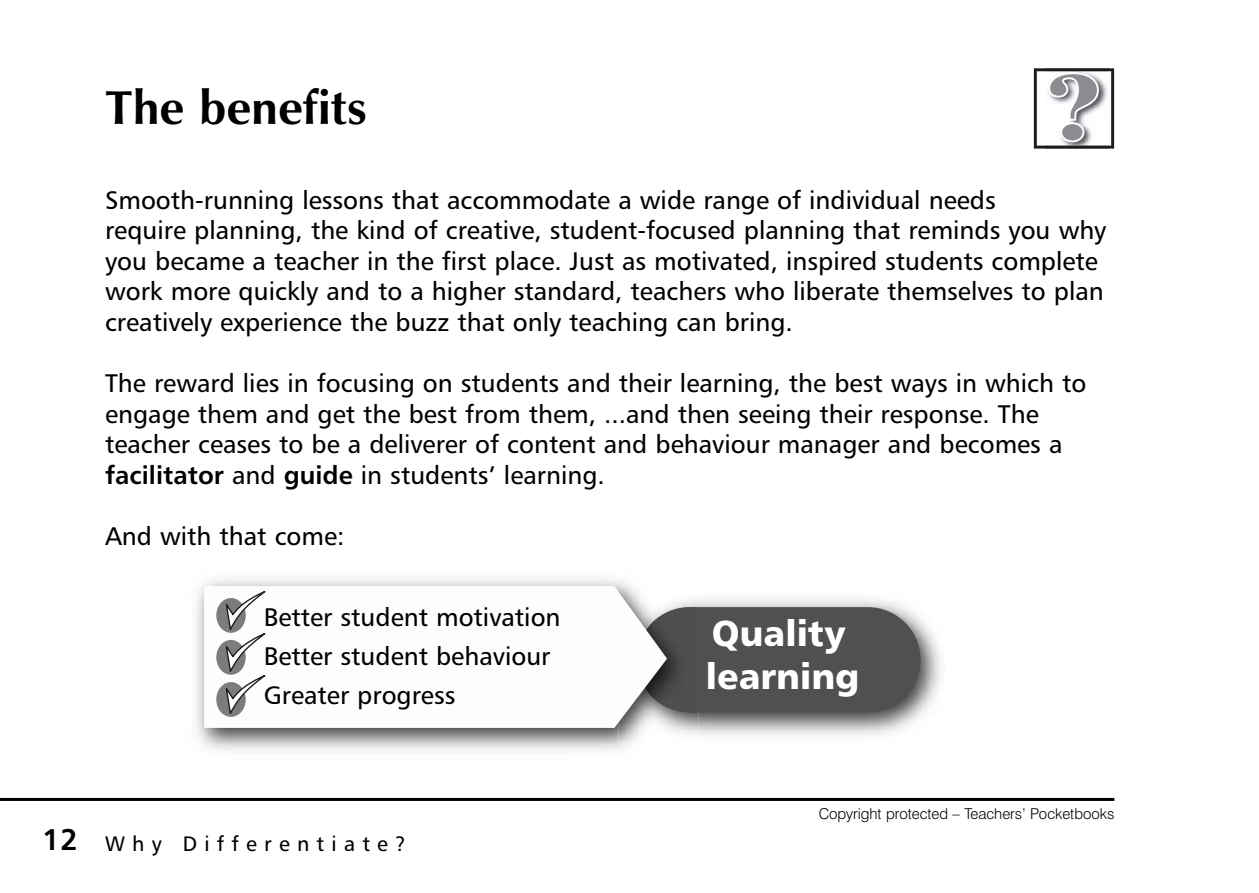
<style>
.page{position:relative;width:1259px;height:893px;background:#fff}
.page>*{position:absolute;margin:0;border:0;box-sizing:border-box;transform-origin:0 0}
.t1{font:700 48px "Zapf Humanist 601 BT";color:#000}
.t2{font:36px/43.2px "Humanist 777 BT Black B";color:#fff}
.t3{font:25.5px/30.6px "Humanist 777 BT Roman B";color:#000}
.t4{font:21px "Humanist 777 BT Roman B";letter-spacing:.345em;color:#000}
.t5{font:300 15px "Swiss 721 BT";color:#000}
.s1{font-family:"Humanist 777 BT Bold B"}
.s2{font-family:"Humanist 777 BT Bold B";font-size:30px}
</style>
<div class="page">
<hr style="left:0;top:798px;width:1114px;height:3px;background:#000">
<svg style="left:1034px;top:68px;width:80px;height:81px"></svg>
<img style="left:698px;top:599px;width:244px;height:137px">
<div style="left:637px;top:607px;width:283px;height:106px;background:#505050;border-radius:53px"></div>
<img style="left:196px;top:579px;width:434px;height:172px">
<img style="left:618px;top:599px;width:80px;height:145px">
<img style="left:667px;top:607px;width:22px;height:106px">
<svg style="left:204px;top:586px;width:463px;height:142px"></svg>
<div style="left:216px;top:598px;width:30px;height:35px;background:#7c7c7c;border-radius:50%"></div>
<div style="left:216px;top:640px;width:30px;height:35px;background:#7c7c7c;border-radius:50%"></div>
<div style="left:216px;top:682px;width:30px;height:35px;background:#7c7c7c;border-radius:50%"></div>
<svg style="left:225px;top:591px;width:41px;height:123px"></svg>
<h1 class="t1" style="left:105px;top:83px;width:264px">The benefits</h1>
<p class="t3" style="left:105px;top:187px;width:1003px">Smooth-running lessons that accommodate a wide range of individual needs<br>require planning, the kind of creative, student-focused planning that reminds you why you became a teacher in the first place. Just as motivated, inspired students complete work more quickly and to a higher standard, teachers who liberate themselves to plan creatively experience the buzz that only teaching can bring.</p>
<p class="t3" style="left:105px;top:370px;width:982px">The reward lies in focusing on students and their learning, the best ways in which to engage them and get the best from them, ...and then seeing their response. The teacher ceases to be a deliverer of content and behaviour manager and becomes a <span class="s1">facilitator</span> and <span class="s1">guide</span> in students’ learning.</p>
<p class="t3" style="left:105px;top:523px;width:241px">And with that come:</p>
<p class="t3" style="left:264px;top:600px;width:298px;line-height:39px">Better student motivation<br>Better student behaviour<br>Greater progress</p>
<p class="t4" style="left:42px;top:835px;width:365px"><span class="s2">12</span> Why Differentiate?</p>
<h2 class="t2" style="left:706px;top:613px;width:155px">Quality learning</h2>
<p class="t5" style="left:818px;top:806px;width:297px">Copyright protected – Teachers’ Pocketbooks</p>
</div>
